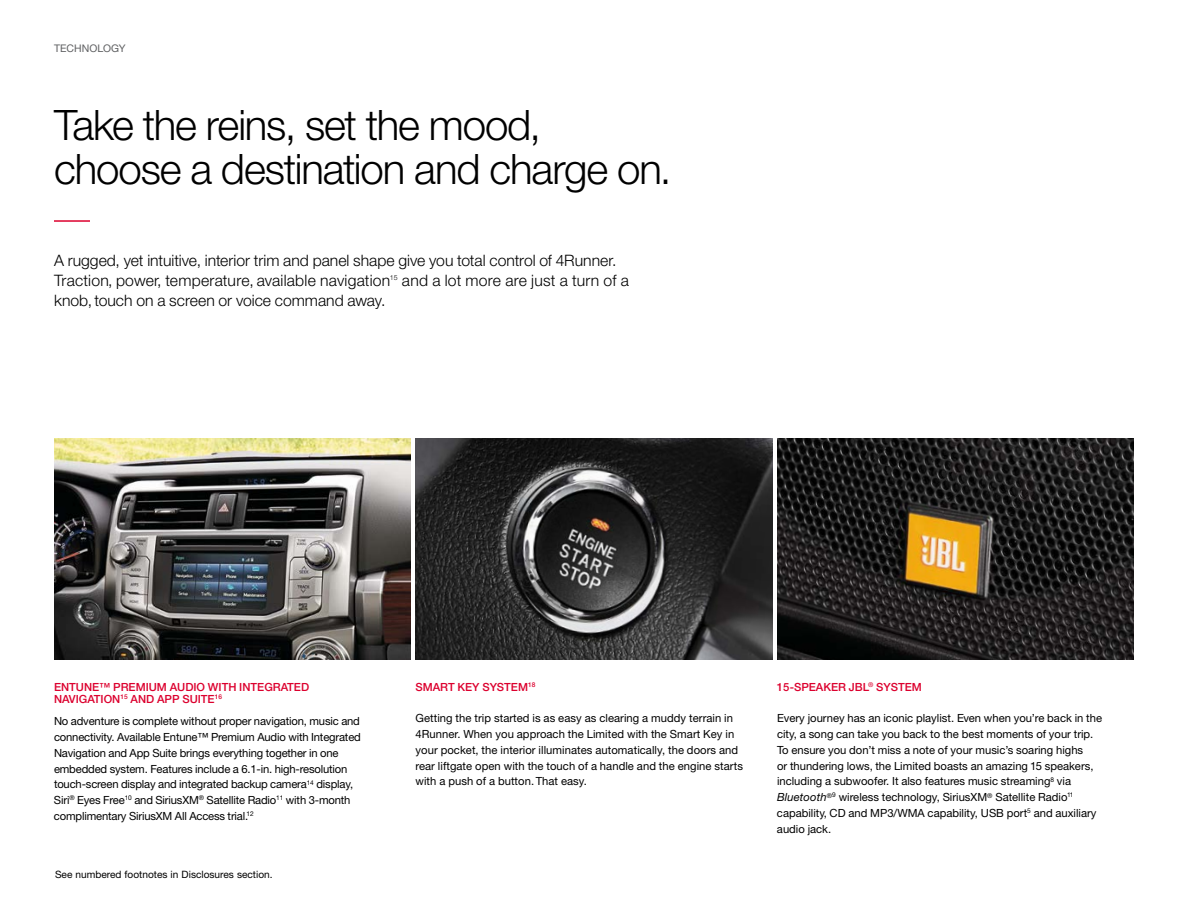
<style>
.page{position:relative;width:1188px;height:918px;background:#fff}
.page>*{position:absolute;margin:0;border:0;box-sizing:border-box;transform-origin:0 0}
.t1{font:300 42px/45px "Helvetica Neue LT Std";letter-spacing:-.025em;color:#000}
.t2{font:300 15.75px/20.2px "Helvetica Neue LT Std";color:#000}
.t3{font:11.25px/15.8px "Helvetica Neue LT Std";color:#000}
.t4{font:500 11.25px/12px "Helvetica Neue LT Std";color:#dc002e}
.t5{font:10.5px "Helvetica Neue LT Std";letter-spacing:.01em;color:#5f6062}
.t6{font:10.2px "Helvetica Neue LT Std";color:#000}
.t7{font:300 7.05px "Helvetica Neue LT Std";color:#000}
.s1{font-style:italic}
</style>
<div class="page">
<img style="left:54px;top:439px;width:357px;height:220px">
<img style="left:416px;top:439px;width:356px;height:220px">
<img style="left:777px;top:439px;width:357px;height:220px">
<hr style="left:54px;top:220px;width:36px;height:2px;background:#dc002e">
<p class="t5" style="left:54px;top:43px;width:73px">TECHNOLOGY</p>
<h1 class="t1" style="left:54px;top:101px;width:619px">Take the reins, set the mood, choose a destination and charge on.</h1>
<h2 class="t2" style="left:54px;top:249px;width:564px">A rugged, yet intuitive, interior trim and panel shape give you total control of 4Runner.<br>Traction, power, temperature, available navigation</h2>
<p class="t7" style="left:390px;top:273px;width:9px">15</p>
<h2 class="t2" style="left:402px;top:270px;width:228px">and a lot more are just a turn of a</h2>
<h2 class="t2" style="left:54px;top:290px;width:333px">knob, touch on a screen or voice command away.</h2>
<p class="t4" style="left:54px;top:681px;width:257px">ENTUNE™ PREMIUM AUDIO WITH INTEGRATED<br>NAVIGATION<sup>15</sup> AND APP SUITE<sup>16</sup></p>
<p class="t3" style="left:54px;top:713px;width:308px">No adventure is complete without proper navigation, music and connectivity. Available Entune™ Premium Audio with Integrated Navigation and App Suite brings everything together in one embedded system. Features include a 6.1-in. high-resolution touch-screen display and integrated backup camera<sup>14</sup> display, Siri<sup>®</sup> Eyes Free<sup>10</sup> and SiriusXM<sup>®</sup> Satellite Radio<sup>11</sup> with 3-month complimentary SiriusXM All Access trial.<sup>12</sup></p>
<p class="t6" style="left:55px;top:868px;width:219px">See numbered footnotes in Disclosures section.</p>
<p class="t4" style="left:416px;top:681px;width:121px">SMART KEY SYSTEM<sup>18</sup></p>
<p class="t3" style="left:415px;top:710px;width:329px">Getting the trip started is as easy as clearing a muddy terrain in 4Runner. When you approach the Limited with the Smart Key in your pocket, the interior illuminates automatically, the doors and rear liftgate open with the touch of a handle and the engine starts with a push of a button. That easy.</p>
<p class="t4" style="left:777px;top:681px;width:146px">15-SPEAKER JBL<sup>®</sup> SYSTEM</p>
<p class="t3" style="left:777px;top:710px;width:327px">Every journey has an iconic playlist. Even when you’re back in the city, a song can take you back to the best moments of your trip.<br>To ensure you don’t miss a note of your music’s soaring highs<br>or thundering lows, the Limited boasts an amazing 15 speakers, including a subwoofer. It also features music streaming<sup>8</sup> via <span class="s1">Bluetooth</span><sup>®9</sup> wireless technology, SiriusXM<sup>®</sup> Satellite Radio<sup>11 </sup>capability, CD and MP3/WMA capability, USB port<sup>5</sup> and auxiliary audio jack.</p>
</div>
